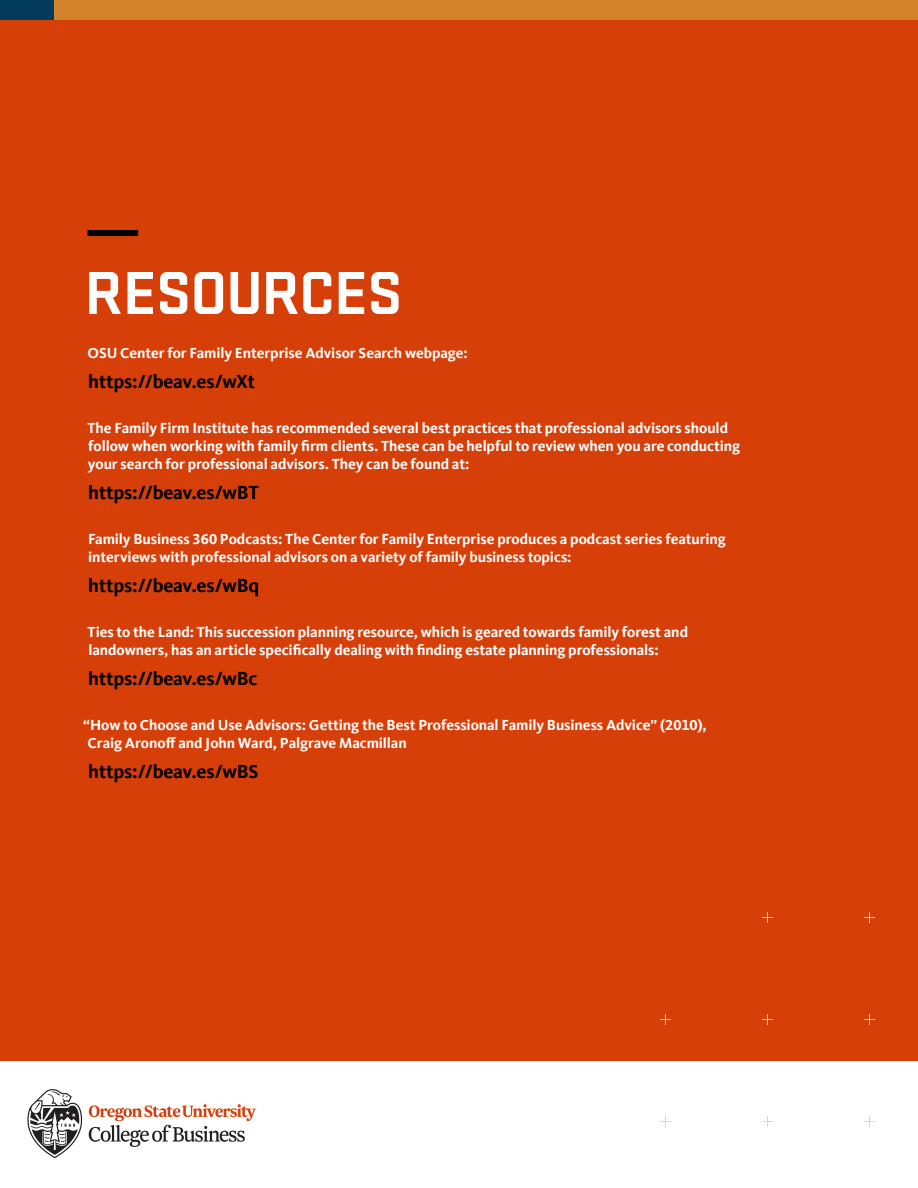
<style>
.page{position:relative;width:918px;height:1188px;background:#fff}
.page>*{position:absolute;margin:0;border:0;box-sizing:border-box;transform-origin:0 0}
.t1{font:700 63px "Stratum 2";letter-spacing:-.02em;color:#fff}
.t2{font:700 19.5px "Kievit Offc";letter-spacing:-.015em;color:#000}
.t3{font:700 15px/18px "Kievit Offc";letter-spacing:-.005em;color:#fff}
</style>
<div class="page">
<div style="left:0;top:0;width:918px;height:1061px;background:#d73f09"></div>
<svg style="left:27px;top:1089px;width:56px;height:70px"></svg>
<svg style="left:89px;top:1104px;width:167px;height:43px"></svg>
<svg style="left:864px;top:912px;width:11px;height:11px"></svg>
<svg style="left:762px;top:912px;width:11px;height:11px"></svg>
<svg style="left:864px;top:1014px;width:11px;height:11px"></svg>
<svg style="left:762px;top:1014px;width:11px;height:11px"></svg>
<svg style="left:660px;top:1014px;width:11px;height:11px"></svg>
<svg style="left:864px;top:1116px;width:11px;height:11px"></svg>
<svg style="left:762px;top:1116px;width:11px;height:11px"></svg>
<svg style="left:660px;top:1116px;width:11px;height:11px"></svg>
<div style="left:87px;top:230px;width:51px;height:6px;background:#000"></div>
<div style="left:54px;top:0;width:864px;height:19px;background:#d3832b"></div>
<div style="left:0;top:0;width:54px;height:19px;background:#003b5c"></div>
<h1 class="t1" style="left:84px;top:250px;width:319px">RESOURCES</h1>
<p class="t3" style="left:88px;top:344px;width:382px">OSU Center for Family Enterprise Advisor Search webpage:</p>
<h2 class="t2" style="left:88px;top:370px;width:168px">https://beav.es/wXt</h2>
<p class="t3" style="left:88px;top:419px;width:654px">The Family Firm Institute has recommended several best practices that professional advisors should follow when working with family firm clients. These can be helpful to review when you are conducting your search for professional advisors. They can be found at:</p>
<h2 class="t2" style="left:88px;top:481px;width:172px">https://beav.es/wBT</h2>
<p class="t3" style="left:88px;top:530px;width:639px">Family Business 360 Podcasts: The Center for Family Enterprise produces a podcast series featuring interviews with professional advisors on a variety of family business topics:</p>
<h2 class="t2" style="left:88px;top:574px;width:173px">https://beav.es/wBq</h2>
<p class="t3" style="left:88px;top:623px;width:602px">Ties to the Land: This succession planning resource, which is geared towards family forest and landowners, has an article specifically dealing with finding estate planning professionals:</p>
<h2 class="t2" style="left:88px;top:667px;width:171px">https://beav.es/wBc</h2>
<p class="t3" style="left:88px;top:716px;width:621px;text-indent:-5px">“How to Choose and Use Advisors: Getting the Best Professional Family Business Advice” (2010),<br>Craig Aronoff and John Ward, Palgrave Macmillan</p>
<h2 class="t2" style="left:88px;top:761px;width:172px">https://beav.es/wBS</h2>
</div>
